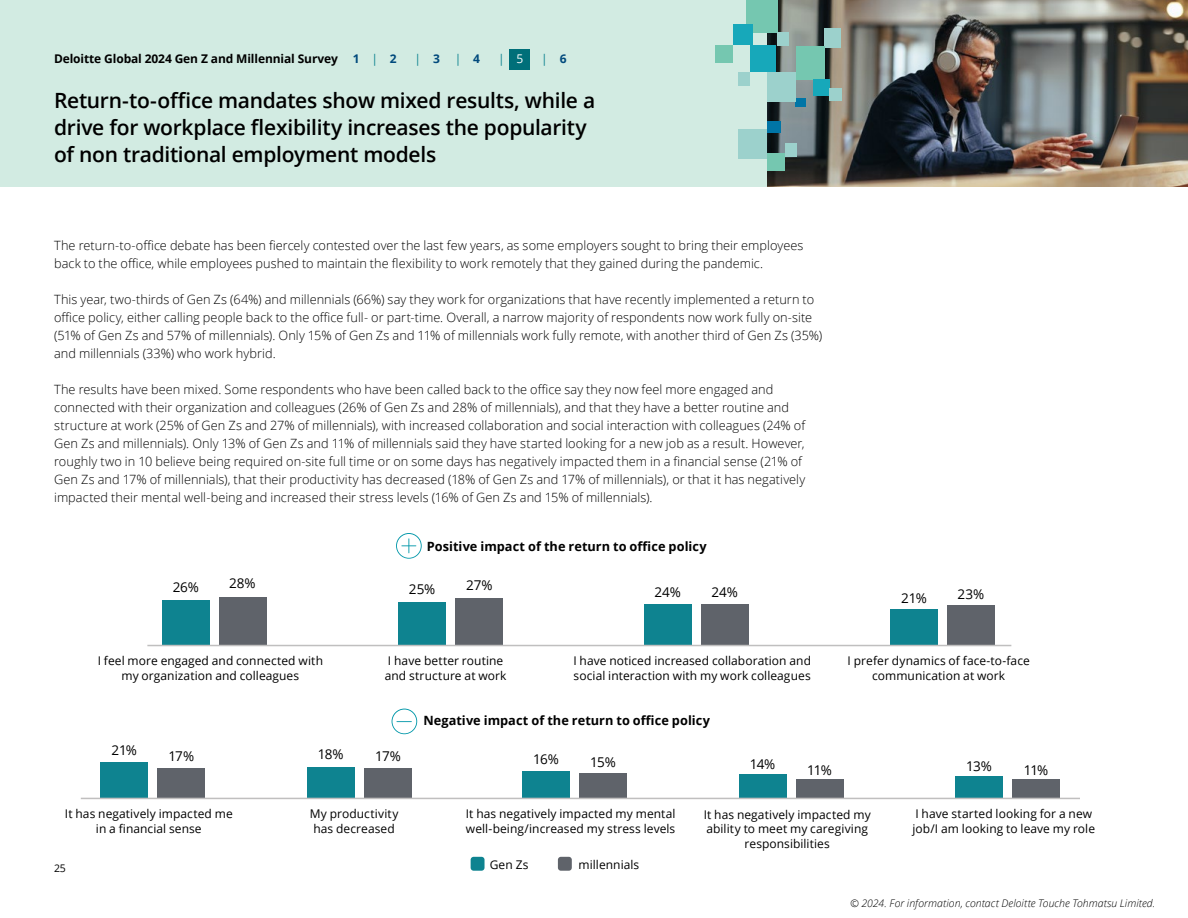
<style>
.page{position:relative;width:1188px;height:918px;background:#fff}
.page>*{position:absolute;margin:0;border:0;box-sizing:border-box;transform-origin:0 0}
.Bold_Subhead_2__14_18pt__copy{font:600 21px/27px "Open Sans";letter-spacing:-.015em;color:#000}
.Chart_value{font:13.5px "Open Sans";letter-spacing:-.035em;color:#000}
.Body_copy__8_5_12pt{font:300 12.75px/18px "Open Sans";letter-spacing:.005em;color:#000}
.Chart_Headers{font:700 12.75px "Open Sans";color:#000}
.Chart_label{font:12px/14.4px "Open Sans";letter-spacing:.005em;color:#000;text-align:center}
.t1{font:700 12px "Open Sans";letter-spacing:-.01em;color:#000}
.Chart_key{font:12px "Open Sans";letter-spacing:.005em;color:#000}
.t2{font:12px "Open Sans";color:#0e8390}
.Footnotes{font:italic 300 10.5px "Open Sans";letter-spacing:.005em;color:#000}
.t3{font:10.5px "Open Sans";color:#000}
.s1{color:#00497c}
.s2{font-weight:400;color:#0e8390}
.s3{font-weight:700;color:#00497c}
.s4{color:#fff}
</style>
<div class="page">
<div style="left:0;top:0;width:1185px;height:187px;background:#d2ebe2"></div>
<img style="left:767px;top:0;width:421px;height:187px">
<div style="left:471px;top:857px;width:14px;height:14px;background:#0e8390;border-radius:3px"></div>
<div style="left:558px;top:857px;width:14px;height:14px;background:#5f636a;border-radius:3px"></div>
<div style="left:162px;top:600px;width:48px;height:45px;background:#0e8390"></div>
<div style="left:100px;top:762px;width:48px;height:36px;background:#0e8390"></div>
<div style="left:398px;top:602px;width:48px;height:43px;background:#0e8390"></div>
<div style="left:307px;top:767px;width:48px;height:31px;background:#0e8390"></div>
<div style="left:644px;top:604px;width:48px;height:41px;background:#0e8390"></div>
<div style="left:522px;top:771px;width:48px;height:27px;background:#0e8390"></div>
<div style="left:890px;top:609px;width:48px;height:36px;background:#0e8390"></div>
<div style="left:739px;top:775px;width:48px;height:23px;background:#0e8390"></div>
<div style="left:955px;top:776px;width:48px;height:22px;background:#0e8390"></div>
<div style="left:219px;top:597px;width:47px;height:48px;background:#5f636a"></div>
<div style="left:157px;top:769px;width:48px;height:29px;background:#5f636a"></div>
<div style="left:455px;top:599px;width:48px;height:46px;background:#5f636a"></div>
<div style="left:364px;top:769px;width:48px;height:29px;background:#5f636a"></div>
<div style="left:701px;top:604px;width:48px;height:41px;background:#5f636a"></div>
<div style="left:579px;top:773px;width:48px;height:25px;background:#5f636a"></div>
<div style="left:947px;top:606px;width:48px;height:39px;background:#5f636a"></div>
<div style="left:796px;top:780px;width:48px;height:18px;background:#5f636a"></div>
<div style="left:1012px;top:780px;width:48px;height:18px;background:#5f636a"></div>
<hr style="left:147px;top:645px;width:864px;height:1px;background:#c0bfbf">
<hr style="left:81px;top:798px;width:999px;height:1px;background:#c0bfbf">
<div style="left:785px;top:143px;width:12px;height:14px;background:#9cd1cc"></div>
<div style="left:738px;top:72px;width:12px;height:14px;background:#9cd1cc"></div>
<div style="left:747px;top:0;width:31px;height:32px;background:#75c7b0"></div>
<div style="left:733px;top:24px;width:19px;height:21px;background:#17a8ba"></div>
<div style="left:824px;top:28px;width:17px;height:20px;background:#9cd1cc"></div>
<div style="left:796px;top:98px;width:10px;height:9px;background:#0075a6"></div>
<div style="left:796px;top:46px;width:29px;height:33px;background:#75c7b0"></div>
<div style="left:813px;top:79px;width:16px;height:17px;background:#17a8ba"></div>
<div style="left:829px;top:88px;width:12px;height:13px;background:#9cd1cc"></div>
<div style="left:750px;top:45px;width:25px;height:27px;background:#17a8ba"></div>
<div style="left:777px;top:32px;width:12px;height:14px;background:#9cd1cc"></div>
<div style="left:767px;top:72px;width:29px;height:30px;background:#9cd1cc"></div>
<div style="left:738px;top:129px;width:29px;height:30px;background:#9cd1cc"></div>
<div style="left:767px;top:153px;width:18px;height:18px;background:#75c7b0"></div>
<div style="left:715px;top:45px;width:18px;height:18px;background:#75c7b0"></div>
<div style="left:767px;top:121px;width:14px;height:12px;background:#0075a6"></div>
<svg style="left:396px;top:533px;width:26px;height:26px"></svg>
<svg style="left:392px;top:709px;width:25px;height:25px"></svg>
<div style="left:510px;top:49px;width:20px;height:21px;background:#006f79"></div>
<p class="t1" style="left:54px;top:50px;width:344px">Deloitte Global 2024 Gen Z and Millennial Survey <span class="s1">1</span> <span class="s2">|</span> <span class="s1">2</span></p>
<p class="t2" style="left:415px;top:51px;width:67px">| <span class="s3">3</span> | <span class="s3">4</span></p>
<p class="t2" style="left:498px;top:51px;width:27px">| <span class="s4">5</span></p>
<p class="t2" style="left:541px;top:51px;width:27px">| <span class="s3">6</span></p>
<h2 class="Bold_Subhead_2__14_18pt__copy" style="left:54px;top:86px;width:543px">Return-to-office mandates show mixed results, while a drive for workplace flexibility increases the popularity of non traditional employment models</h2>
<p class="Body_copy__8_5_12pt" style="left:54px;top:236px;width:751px">The return-to-office debate has been fiercely contested over the last few years, as some employers sought to bring their employees back to the office, while employees pushed to maintain the flexibility to work remotely that they gained during the pandemic.</p>
<p class="Body_copy__8_5_12pt" style="left:54px;top:290px;width:770px">This year, two-thirds of Gen Zs (64%) and millennials (66%) say they work for organizations that have recently implemented a return to office policy, either calling people back to the office full- or part-time. Overall, a narrow majority of respondents now work fully on-site (51% of Gen Zs and 57% of millennials). Only 15% of Gen Zs and 11% of millennials work fully remote, with another third of Gen Zs (35%) and millennials (33%) who work hybrid.</p>
<p class="Body_copy__8_5_12pt" style="left:54px;top:380px;width:753px">The results have been mixed. Some respondents who have been called back to the office say they now feel more engaged and connected with their organization and colleagues (26% of Gen Zs and 28% of millennials), and that they have a better routine and structure at work (25% of Gen Zs and 27% of millennials), with increased collaboration and social interaction with colleagues (24% of Gen Zs and millennials). Only 13% of Gen Zs and 11% of millennials said they have started looking for a new job as a result. However, roughly two in 10 believe being required on-site full time or on some days has negatively impacted them in a financial sense (21% of Gen Zs and 17% of millennials), that their productivity has decreased (18% of Gen Zs and 17% of millennials), or that it has negatively impacted their mental well-being and increased their stress levels (16% of Gen Zs and 15% of millennials).</p>
<p class="Chart_value" style="left:173px;top:578px;width:28px">26%</p>
<p class="Chart_value" style="left:229px;top:574px;width:28px">28%</p>
<h3 class="Chart_Headers" style="left:427px;top:537px;width:281px">Positive impact of the return to office policy</h3>
<p class="Chart_value" style="left:409px;top:580px;width:28px">25%</p>
<p class="Chart_value" style="left:466px;top:576px;width:28px">27%</p>
<p class="Chart_value" style="left:654px;top:583px;width:28px">24%</p>
<p class="Chart_value" style="left:712px;top:583px;width:28px">24%</p>
<p class="Chart_value" style="left:901px;top:589px;width:27px">21%</p>
<p class="Chart_value" style="left:957px;top:584px;width:28px">23%</p>
<p class="Chart_label" style="left:98px;top:654px;width:227px">I feel more engaged and connected with my organization and colleagues</p>
<p class="Chart_label" style="left:385px;top:654px;width:123px;text-align:left">I have better routine and structure at work</p>
<p class="Chart_label" style="left:573px;top:654px;width:239px;text-align:left">I have noticed increased collaboration and social interaction with my work colleagues</p>
<h3 class="Chart_Headers" style="left:424px;top:712px;width:288px">Negative impact of the return to office policy</h3>
<p class="Chart_value" style="left:112px;top:740px;width:27px">21%</p>
<p class="Chart_value" style="left:168px;top:747px;width:27px">17%</p>
<p class="Chart_value" style="left:318px;top:745px;width:27px">18%</p>
<p class="Chart_value" style="left:375px;top:747px;width:27px">17%</p>
<p class="Chart_value" style="left:533px;top:750px;width:27px">16%</p>
<p class="Chart_value" style="left:590px;top:753px;width:27px">15%</p>
<p class="Chart_value" style="left:750px;top:755px;width:27px">14%</p>
<p class="Chart_value" style="left:807px;top:761px;width:26px">11%</p>
<p class="Chart_label" style="left:848px;top:654px;width:184px">I prefer dynamics of face-to-face communication at work</p>
<p class="Chart_value" style="left:966px;top:757px;width:27px">13%</p>
<p class="Chart_value" style="left:1024px;top:761px;width:26px">11%</p>
<p class="Chart_label" style="left:65px;top:807px;width:169px">It has negatively impacted me in a financial sense</p>
<p class="t3" style="left:54px;top:861px;width:13px">25</p>
<p class="Chart_label" style="left:310px;top:807px;width:90px">My productivity has decreased</p>
<p class="Chart_label" style="left:466px;top:807px;width:211px;text-align:left">It has negatively impacted my mental well-being/increased my stress levels</p>
<p class="Chart_key" style="left:490px;top:856px;width:40px">Gen Zs</p>
<p class="Chart_key" style="left:579px;top:856px;width:62px">millennials</p>
<p class="Chart_label" style="left:704px;top:807px;width:169px">It has negatively impacted my ability to meet my caregiving responsibilities</p>
<p class="Chart_label" style="left:913px;top:807px;width:184px;text-align:left">I have started looking for a new job/I am looking to leave my role</p>
<h1 class="Footnotes" style="left:850px;top:896px;width:307px">© 2024. For information, contact Deloitte Touche Tohmatsu Limited.</h1>
</div>
